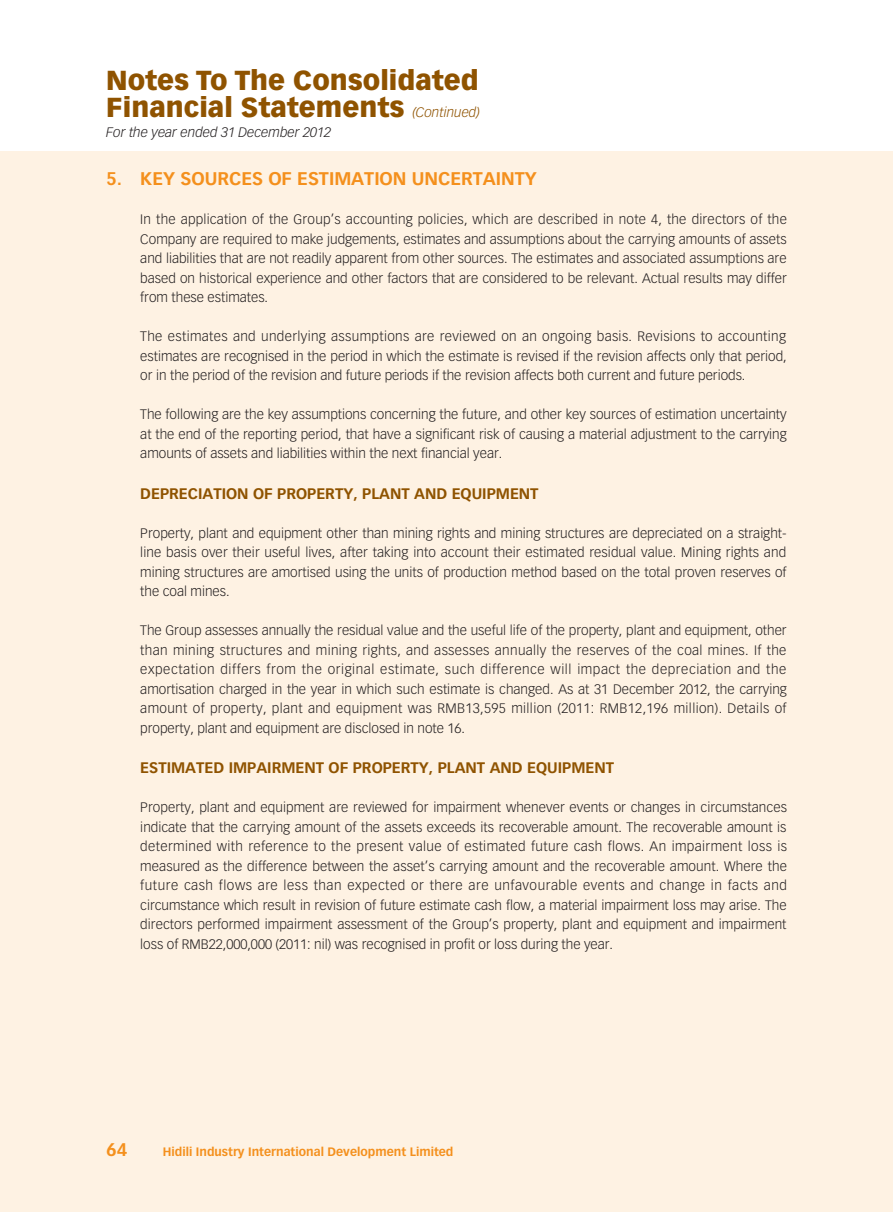
<style>
.page{position:relative;width:893px;height:1212px;background:#fff}
.page>*{position:absolute;margin:0;border:0;box-sizing:border-box;transform-origin:0 0}
.t1{font:900 27px/27px "Vectora LT Std";color:#8f5300}
.t2{font:700 18px "Vectora LT Std";color:#f4901d}
.t3{font:700 15px "Vectora LT Std";color:#8f5300}
.t4{font:300 13.5px/19.5px "Vectora LT Std";color:#231f20;text-align:justify}
.t5{font:italic 300 13.5px "Vectora LT Std";color:#231f20}
.t6{font:700 12px "Vectora LT Std";color:#f4901d}
.s1{font-weight:300;font-style:italic;font-size:13.5px}
</style>
<div class="page">
<div style="left:0;top:151px;width:893px;height:1061px;background:#fef2e3"></div>
<h1 class="t1" style="left:106px;top:67px;width:375px">Notes To The Consolidated<br>Financial Statements <span class="s1">(Continued)</span></h1>
<p class="t5" style="left:106px;top:124px;width:226px">For the year ended 31 December 2012</p>
<h2 class="t2" style="left:106px;top:168px;width:123px">5. KEY SOURCES</h2>
<h2 class="t2" style="left:268px;top:168px;width:41px">OF ESTIMATIO</h2>
<h2 class="t2" style="left:393px;top:168px;width:57px">N UNCERTAI</h2>
<h2 class="t2" style="left:501px;top:168px;width:26px">NTY</h2>
<p class="t4" style="left:140px;top:210px;width:648px">In the application of the Group’s accounting policies, which are described in note 4, the directors of the Company are required to make judgements, estimates and assumptions about the carrying amounts of assets and liabilities that are not readily apparent from other sources. The estimates and associated assumptions are based on historical experience and other factors that are considered to be relevant. Actual results may differ from these estimates.</p>
<p class="t4" style="left:140px;top:327px;width:648px">The estimates and underlying assumptions are reviewed on an ongoing basis. Revisions to accounting estimates are recognised in the period in which the estimate is revised if the revision affects only that period, or in the period of the revision and future periods if the revision affects both current and future periods.</p>
<p class="t4" style="left:140px;top:405px;width:648px">The following are the key assumptions concerning the future, and other key sources of estimation uncertainty at the end of the reporting period, that have a significant risk of causing a material adjustment to the carrying amounts of assets and liabilities within the next financial year.</p>
<p class="t3" style="left:140px;top:484px;width:39px">DEPRECIATIO</p>
<p class="t3" style="left:237px;top:484px;width:90px">N OF PROPERTY</p>
<p class="t3" style="left:353px;top:484px;width:185px">, PLANT AND EQUIPMENT</p>
<p class="t4" style="left:140px;top:523px;width:648px">Property, plant and equipment other than mining rights and mining structures are depreciated on a straight&shy;line basis over their useful lives, after taking into account their estimated residual value. Mining rights and mining structures are amortised using the units of production method based on the total proven reserves of the coal mines.</p>
<p class="t4" style="left:140px;top:621px;width:648px">The Group assesses annually the residual value and the useful life of the property, plant and equipment, other than mining structures and mining rights, and assesses annually the reserves of the coal mines. If the expectation differs from the original estimate, such difference will impact the depreciation and the amortisation charged in the year in which such estimate is changed. As at 31 December 2012, the carrying amount of property, plant and equipment was RMB13,595 million (2011: RMB12,196 million). Details of property, plant and equipment are disclosed in note 16.</p>
<p class="t3" style="left:140px;top:759px;width:20px">ESTIMATED</p>
<p class="t3" style="left:229px;top:759px;width:39px">IM PAIRME</p>
<p class="t3" style="left:304px;top:759px;width:98px">NT OF PROPERTY</p>
<p class="t3" style="left:429px;top:759px;width:185px">, PLANT AND EQUIPMENT</p>
<p class="t4" style="left:140px;top:798px;width:648px">Property, plant and equipment are reviewed for impairment whenever events or changes in circumstances indicate that the carrying amount of the assets exceeds its recoverable amount. The recoverable amount is determined with reference to the present value of estimated future cash flows. An impairment loss is measured as the difference between the asset’s carrying amount and the recoverable amount. Where the future cash flows are less than expected or there are unfavourable events and change in facts and circumstance which result in revision of future estimate cash flow, a material impairment loss may arise. The directors performed impairment assessment of the Group’s property, plant and equipment and impairment loss of RMB22,000,000 (2011: nil) was recognised in profit or loss during the year.</p>
<h2 class="t2" style="left:106px;top:1139px;width:23px">64</h2>
<p class="t6" style="left:163px;top:1145px;width:292px">HIDILI INDUSTRY INTERNATIONAL DEVELOPMENT LIMITED</p>
</div>
